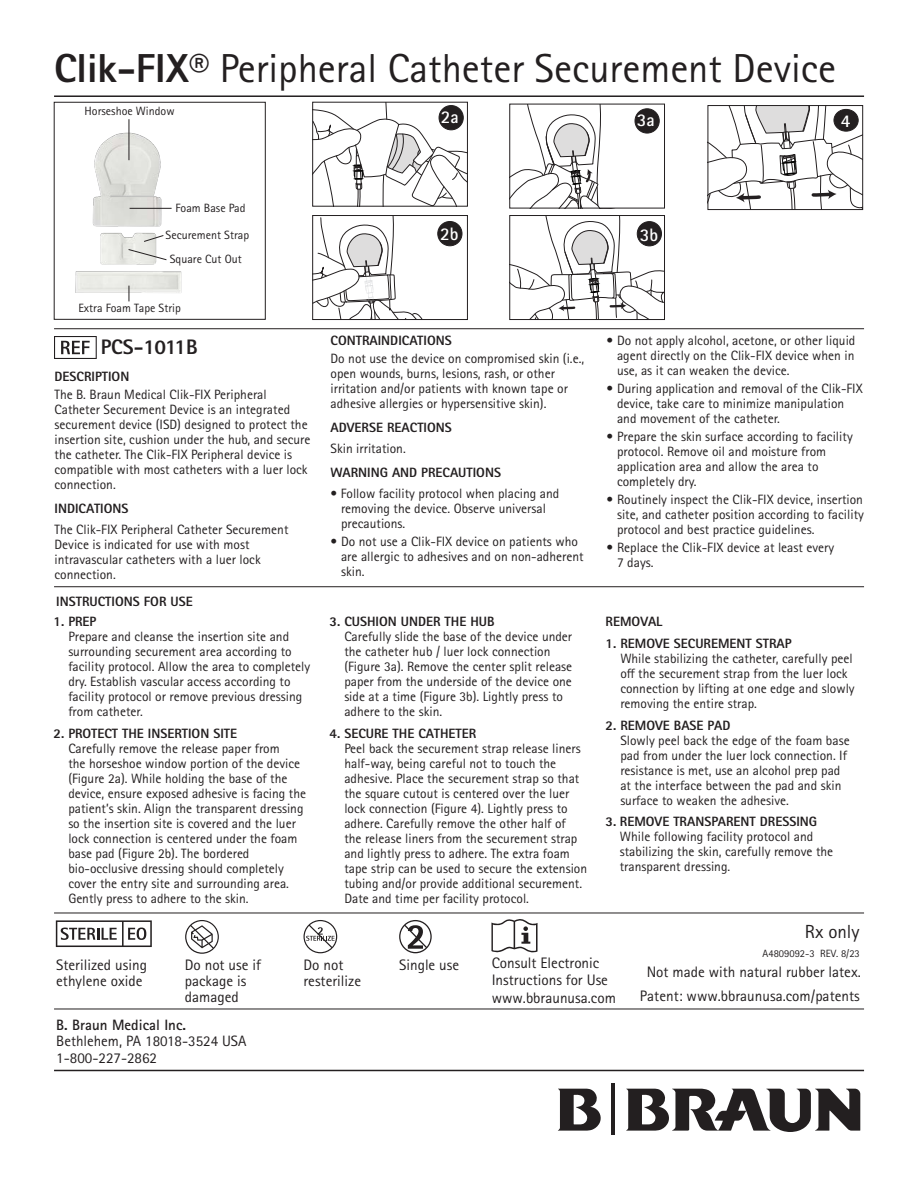
<style>
.page{position:relative;width:918px;height:1188px;background:#fff}
.page>*{position:absolute;margin:0;border:0;box-sizing:border-box;transform-origin:0 0}
.t1{font:40.5px "Rotis Sans Serif Pro";color:#231f20}
.t2{font:800 21px "Rotis Sans Serif Pro";letter-spacing:-.02em;color:#231f20}
.t3{font:18.9px "Rotis Sans Serif Pro";color:#231f20}
.t4{font:700 18px "Rotis Sans Serif Pro";color:#fff}
.t5{font:15.15px/16px "Rotis Sans Serif Pro";color:#231f20}
.t6{font:15px "Rotis Sans Serif Pro";color:#231f20}
.t7{font:700 15px "Rotis Sans Serif Pro";color:#231f20}
.t8{font:13.5px/15px "Rotis Sans Serif Pro";color:#231f20}
.t9{font:800 13.5px "Rotis Sans Serif Pro";color:#231f20}
.t10{font:12px "Rotis Sans Serif Pro";color:#231f20}
.t11{font:10.5px "Rotis Sans Serif Pro";color:#231f20}
.s1{font-weight:800}
</style>
<div class="page">
<hr style="left:611px;top:1083px;width:3px;height:51px;background:#231f20">
<svg style="left:626px;top:1089px;width:234px;height:43px"></svg>
<svg style="left:558px;top:1089px;width:43px;height:42px"></svg>
<hr style="left:54px;top:913px;width:810px;height:1px;background:#231f20">
<hr style="left:54px;top:1009px;width:810px;height:1px;background:#231f20">
<hr style="left:54px;top:1070px;width:810px;height:1px;background:#231f20">
<svg style="left:56px;top:920px;width:96px;height:27px"></svg>
<svg style="left:185px;top:920px;width:34px;height:34px"></svg>
<svg style="left:304px;top:920px;width:33px;height:33px"></svg>
<svg style="left:399px;top:920px;width:33px;height:33px"></svg>
<svg style="left:491px;top:919px;width:47px;height:34px"></svg>
<hr style="left:54px;top:95px;width:810px;height:2px;background:#231f20">
<hr style="left:54px;top:328px;width:810px;height:1px;background:#231f20">
<hr style="left:54px;top:586px;width:810px;height:1px;background:#231f20">
<svg style="left:54px;top:336px;width:43px;height:23px"></svg>
<svg style="left:314px;top:104px;width:152px;height:101px"></svg>
<div style="left:312px;top:102px;width:156px;height:105px;border:1px solid #231f20"></div>
<div style="left:439px;top:106px;width:24px;height:24px;background:#231f20;border-radius:50%"></div>
<div style="left:439px;top:105px;width:25px;height:25px;border:1px solid #231f20;border-radius:50%"></div>
<svg style="left:314px;top:217px;width:108px;height:101px"></svg>
<div style="left:312px;top:215px;width:156px;height:105px;border:1px solid #231f20"></div>
<div style="left:438px;top:221px;width:24px;height:25px;background:#231f20;border-radius:50%"></div>
<div style="left:437px;top:221px;width:25px;height:25px;border:1px solid #231f20;border-radius:50%"></div>
<svg style="left:511px;top:106px;width:90px;height:100px"></svg>
<div style="left:509px;top:104px;width:156px;height:104px;border:1px solid #231f20"></div>
<div style="left:635px;top:109px;width:24px;height:24px;background:#231f20;border-radius:50%"></div>
<div style="left:635px;top:108px;width:25px;height:25px;border:1px solid #231f20;border-radius:50%"></div>
<svg style="left:710px;top:106px;width:154px;height:104px"></svg>
<div style="left:708px;top:105px;width:155px;height:105px;border:1px solid #231f20"></div>
<div style="left:834px;top:109px;width:24px;height:22px;background:#231f20;border-radius:50%"></div>
<div style="left:834px;top:109px;width:25px;height:23px;border:1px solid #231f20;border-radius:50%"></div>
<div style="left:54px;top:102px;width:212px;height:218px;border:1px solid #231f20"></div>
<img style="left:75px;top:127px;width:107px;height:174px">
<hr style="left:129px;top:119px;width:1px;height:41px;background:#231f20">
<hr style="left:130px;top:208px;width:42px;height:1px;background:#231f20">
<svg style="left:143px;top:235px;width:21px;height:7px"></svg>
<svg style="left:128px;top:249px;width:39px;height:12px"></svg>
<svg style="left:129px;top:286px;width:1px;height:15px"></svg>
<svg style="left:511px;top:217px;width:152px;height:101px"></svg>
<div style="left:509px;top:215px;width:156px;height:105px;border:1px solid #231f20"></div>
<div style="left:637px;top:222px;width:24px;height:24px;background:#231f20;border-radius:50%"></div>
<div style="left:637px;top:221px;width:25px;height:25px;border:1px solid #231f20;border-radius:50%"></div>
<p class="t1" style="left:54px;top:44px;width:783px"><span class="s1">Clik-FIX®</span> Peripheral Catheter Securement Device</p>
<p class="t10" style="left:85px;top:104px;width:91px">Horseshoe Window</p>
<p class="t4" style="left:441px;top:106px;width:19px">2a</p>
<p class="t4" style="left:637px;top:109px;width:19px">3a</p>
<p class="t4" style="left:841px;top:109px;width:11px">4</p>
<p class="t10" style="left:175px;top:201px;width:71px">Foam Base Pad</p>
<p class="t10" style="left:166px;top:228px;width:85px">Securement Strap</p>
<p class="t10" style="left:170px;top:252px;width:73px">Square Cut Out</p>
<p class="t10" style="left:78px;top:301px;width:104px">Extra Foam Tape Strip</p>
<p class="t2" style="left:101px;top:334px;width:99px">PCS-1011B</p>
<p class="t9" style="left:55px;top:368px;width:76px">DESCRIPTION</p>
<p class="t8" style="left:55px;top:388px;width:257px">The B. Braun Medical Clik-FIX Peripheral Catheter Securement Device is an integrated securement device (ISD) designed to protect the insertion site, cushion under the hub, and secure the catheter. The Clik-FIX Peripheral device is compatible with most catheters with a luer lock connection.</p>
<p class="t9" style="left:55px;top:500px;width:76px">INDICATIONS</p>
<p class="t8" style="left:55px;top:523px;width:235px">The Clik-FIX Peripheral Catheter Securement Device is indicated for use with most intravascular catheters with a luer lock connection.</p>
<p class="t9" style="left:56px;top:592px;width:138px">INSTRUCTIONS FOR USE</p>
<p class="t8" style="left:68px;top:614px;width:243px;text-indent:-15px"><span class="s1">1. PREP<br></span>Prepare and cleanse the insertion site and surrounding securement area according to facility protocol. Allow the area to completely dry. Establish vascular access according to facility protocol or remove previous dressing from catheter.</p>
<p class="t8" style="left:68px;top:726px;width:239px;text-indent:-15px"><span class="s1">2. PROTECT THE INSERTION SITE<br></span>Carefully remove the release paper from<br>the horseshoe window portion of the device (Figure 2a). While holding the base of the device, ensure exposed adhesive is facing the patient’s skin. Align the transparent dressing so the insertion site is covered and the luer lock connection is centered under the foam base pad (Figure 2b). The bordered bio-occlusive dressing should completely cover the entry site and surrounding area.<br>Gently press to adhere to the skin.</p>
<p class="t4" style="left:440px;top:223px;width:20px">2b</p>
<p class="t9" style="left:331px;top:332px;width:123px">CONTRAINDICATIONS</p>
<p class="t8" style="left:331px;top:351px;width:255px">Do not use the device on compromised skin (i.e., open wounds, burns, lesions, rash, or other irritation and/or patients with known tape or adhesive allergies or hypersensitive skin).</p>
<p class="t9" style="left:331px;top:419px;width:123px">ADVERSE REACTIONS</p>
<p class="t8" style="left:331px;top:441px;width:77px">Skin irritation.</p>
<p class="t9" style="left:331px;top:464px;width:172px">WARNING AND PRECAUTIONS</p>
<p class="t8" style="left:341px;top:487px;width:220px;text-indent:-10px">• Follow facility protocol when placing and removing the device. Observe universal precautions.</p>
<p class="t8" style="left:341px;top:535px;width:244px;text-indent:-10px">• Do not use a Clik-FIX device on patients who are allergic to adhesives and on non-adherent skin.</p>
<p class="t8" style="left:344px;top:614px;width:229px;text-indent:-15px"><span class="s1">3. CUSHION UNDER THE HUB<br></span>Carefully slide the base of the device under the catheter hub / luer lock connection (Figure 3a). Remove the center split release paper from the underside of the device one side at a time (Figure 3b). Lightly press to adhere to the skin.</p>
<p class="t8" style="left:344px;top:726px;width:244px;text-indent:-15px"><span class="s1">4. SECURE THE CATHETER<br></span>Peel back the securement strap release liners half-way, being careful not to touch the adhesive. Place the securement strap so that the square cutout is centered over the luer lock connection (Figure 4). Lightly press to adhere. Carefully remove the other half of<br>the release liners from the securement strap and lightly press to adhere. The extra foam tape strip can be used to secure the extension tubing and/or provide additional securement.<br>Date and time per facility protocol.</p>
<p class="t4" style="left:640px;top:223px;width:20px">3b</p>
<p class="t8" style="left:617px;top:333px;width:240px;text-align:justify;text-indent:-10px">• Do not apply alcohol, acetone, or other liquid agent directly on the Clik-FIX device when in use, as it can weaken the device.</p>
<p class="t8" style="left:617px;top:381px;width:247px;text-indent:-10px">• During application and removal of the Clik-FIX device, take care to minimize manipulation and movement of the catheter.</p>
<p class="t8" style="left:617px;top:429px;width:237px;text-indent:-10px">• Prepare the skin surface according to facility protocol. Remove oil and moisture from application area and allow the area to completely dry.</p>
<p class="t8" style="left:617px;top:492px;width:248px;text-align:justify;text-indent:-10px">• Routinely inspect the Clik-FIX device, insertion site, and catheter position according to facility protocol and best practice guidelines.</p>
<p class="t8" style="left:617px;top:540px;width:219px;text-indent:-10px">• Replace the Clik-FIX device at least every<br>7 days.</p>
<p class="t9" style="left:606px;top:613px;width:59px">REMOVAL</p>
<p class="t8" style="left:620px;top:636px;width:236px;text-indent:-15px"><span class="s1">1. REMOVE SECUREMENT STRAP<br></span>While stabilizing the catheter, carefully peel off the securement strap from the luer lock connection by lifting at one edge and slowly removing the entire strap.</p>
<p class="t8" style="left:620px;top:718px;width:231px;text-indent:-15px"><span class="s1">2. REMOVE BASE PAD<br></span>Slowly peel back the edge of the foam base pad from under the luer lock connection. If resistance is met, use an alcohol prep pad at the interface between the pad and skin surface to weaken the adhesive.</p>
<p class="t8" style="left:620px;top:814px;width:215px;text-indent:-14px"><span class="s1">3. REMOVE TRANSPARENT DRESSING </span>While following facility protocol and stabilizing the skin, carefully remove the transparent dressing.</p>
<p class="t3" style="left:805px;top:920px;width:56px">Rx only</p>
<p class="t11" style="left:763px;top:947px;width:99px">A4809092-3 REV. 8/23</p>
<p class="t5" style="left:492px;top:955px;width:118px;line-height:16.5px">Consult Electronic<br>Instructions for Use</p>
<p class="t5" style="left:492px;top:990px;width:126px">www.bbraunusa.com</p>
<p class="t5" style="left:56px;top:957px;width:92px">Sterilized using ethylene oxide</p>
<p class="t5" style="left:185px;top:957px;width:78px">Do not use if package is damaged</p>
<p class="t5" style="left:304px;top:957px;width:59px">Do not resterilize</p>
<p class="t5" style="left:399px;top:957px;width:62px">Single use</p>
<p class="t5" style="left:647px;top:964px;width:216px">Not made with natural rubber latex.</p>
<p class="t5" style="left:640px;top:988px;width:221px">Patent: www.bbraunusa.com/patents</p>
<p class="t7" style="left:56px;top:1015px;width:131px">B. Braun Medical Inc.</p>
<p class="t6" style="left:56px;top:1032px;width:192px">Bethlehem, PA 18018-3524 USA</p>
<p class="t6" style="left:56px;top:1049px;width:102px">1-800-227-2862</p>
</div>
